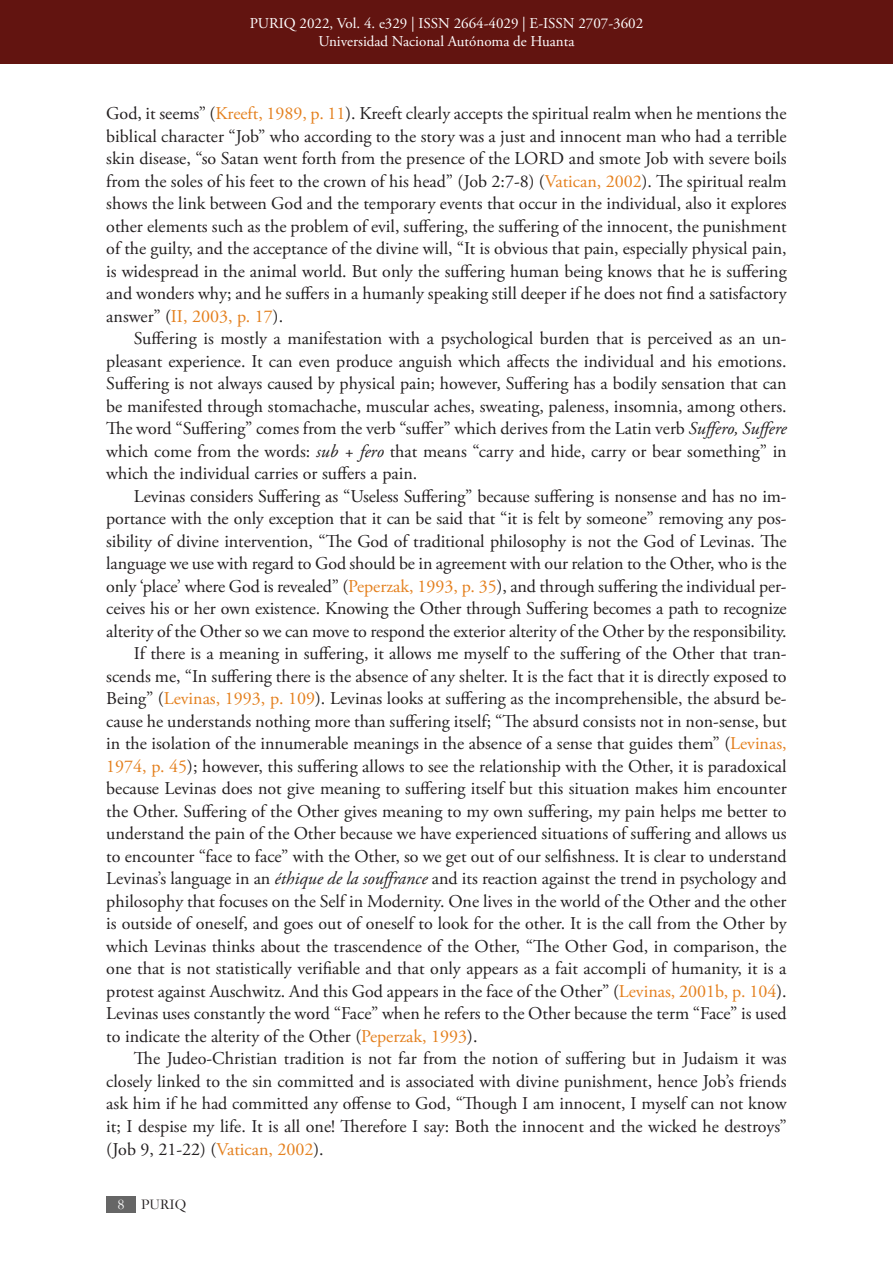
<style>
.page{position:relative;width:893px;height:1263px;background:#fff}
.page>*{position:absolute;margin:0;border:0;box-sizing:border-box;transform-origin:0 0}
.Parrafo_En{font:18px/22.5px "Adobe Garamond Pro";color:#231f20;text-align:justify}
.t1{font:15px/18px "Adobe Garamond Pro";color:#fff;text-align:center}
.t2{font:15px "Garamond";color:#231f20}
.s1{color:#e4801e}
.s2{font-style:italic}
.s3{color:#fff}
</style>
<div class="page">
<div style="left:0;top:0;width:893px;height:64px;background:#621410"></div>
<div style="left:106px;top:1196px;width:29px;height:16px;background:#666"></div>
<p class="t1" style="left:250px;top:15px;width:395px">PURIQ 2022, Vol. 4. e329 | ISSN 2664-4029 | E-ISSN 2707-3602<br>Universidad Nacional Autónoma de Huanta</p>
<p class="Parrafo_En" style="left:106px;top:103px;width:682px">God, it seems” (<span class="s1">Kreeft, 1989, p. 11</span>). Kreeft clearly accepts the spiritual realm when he mentions the biblical character “Job” who according to the story was a just and innocent man who had a terrible skin disease, “so Satan went forth from the presence of the LORD and smote Job with severe boils from the soles of his feet to the crown of his head” (Job 2:7-8) (<span class="s1">Vatican, 2002</span>). The spiritual realm shows the link between God and the temporary events that occur in the individual, also it explores other elements such as the problem of evil, suffering, the suffering of the innocent, the punishment of the guilty, and the acceptance of the divine will, “It is obvious that pain, especially physical pain, is widespread in the animal world. But only the suffering human being knows that he is suffering and wonders why; and he suffers in a humanly speaking still deeper if he does not find a satisfactory answer” (<span class="s1">II, 2003, p. 17</span>).</p>
<p class="Parrafo_En" style="left:106px;top:328px;width:682px;text-indent:28px">Suffering is mostly a manifestation with a psychological burden that is perceived as an un&shy;pleasant experience. It can even produce anguish which affects the individual and his emotions.<br>Suffering is not always caused by physical pain; however, Suffering has a bodily sensation that can be manifested through stomachache, muscular aches, sweating, paleness, insomnia, among others.<br>The word “Suffering” comes from the verb “suffer” which derives from the Latin verb <span class="s2">Suffero, Suffere </span>which come from the words: <span class="s2">sub + fero</span> that means “carry and hide, carry or bear something” in which the individual carries or suffers a pain.</p>
<p class="Parrafo_En" style="left:106px;top:486px;width:682px;text-indent:28px">Levinas considers Suffering as “Useless Suffering” because suffering is nonsense and has no im&shy;portance with the only exception that it can be said that “it is felt by someone” removing any pos&shy;sibility of divine intervention, “The God of traditional philosophy is not the God of Levinas. The language we use with regard to God should be in agreement with our relation to the Other, who is the only ‘place’ where God is revealed” (<span class="s1">Peperzak, 1993, p. 35</span>), and through suffering the individual per&shy;ceives his or her own existence. Knowing the Other through Suffering becomes a path to recognize alterity of the Other so we can move to respond the exterior alterity of the Other by the responsibility.</p>
<p class="Parrafo_En" style="left:106px;top:643px;width:682px;text-indent:28px">If there is a meaning in suffering, it allows me myself to the suffering of the Other that tran&shy;scends me, “In suffering there is the absence of any shelter. It is the fact that it is directly exposed to Being” (<span class="s1">Levinas, 1993, p. 109</span>). Levinas looks at suffering as the incomprehensible, the absurd be&shy;cause he understands nothing more than suffering itself; “The absurd consists not in non-sense, but in the isolation of the innumerable meanings in the absence of a sense that guides them” (<span class="s1">Levinas, 1974, p. 45</span>); however, this suffering allows to see the relationship with the Other, it is paradoxical because Levinas does not give meaning to suffering itself but this situation makes him encounter the Other. Suffering of the Other gives meaning to my own suffering, my pain helps me better to understand the pain of the Other because we have experienced situations of suffering and allows us to encounter “face to face” with the Other, so we get out of our selfishness. It is clear to understand Levinas’s language in an <span class="s2">éthique de la souffrance</span> and its reaction against the trend in psychology and philosophy that focuses on the Self in Modernity. One lives in the world of the Other and the other is outside of oneself, and goes out of oneself to look for the other. It is the call from the Other by which Levinas thinks about the trascendence of the Other, “The Other God, in comparison, the one that is not statistically verifiable and that only appears as a fait accompli of humanity, it is a protest against Auschwitz. And this God appears in the face of the Other” (<span class="s1">Levinas, 2001b, p. 104</span>).<br>Levinas uses constantly the word “Face” when he refers to the Other because the term “Face” is used to indicate the alterity of the Other (<span class="s1">Peperzak, 1993</span>).</p>
<p class="Parrafo_En" style="left:106px;top:1048px;width:682px;text-indent:28px">The Judeo-Christian tradition is not far from the notion of suffering but in Judaism it was closely linked to the sin committed and is associated with divine punishment, hence Job’s friends ask him if he had committed any offense to God, “Though I am innocent, I myself can not know it; I despise my life. It is all one! Therefore I say: Both the innocent and the wicked he destroys” (Job 9, 21-22) (<span class="s1">Vatican, 2002</span>).</p>
<p class="t2" style="left:117px;top:1194px;width:71px"><span class="s3">8</span> PURIQ</p>
</div>
